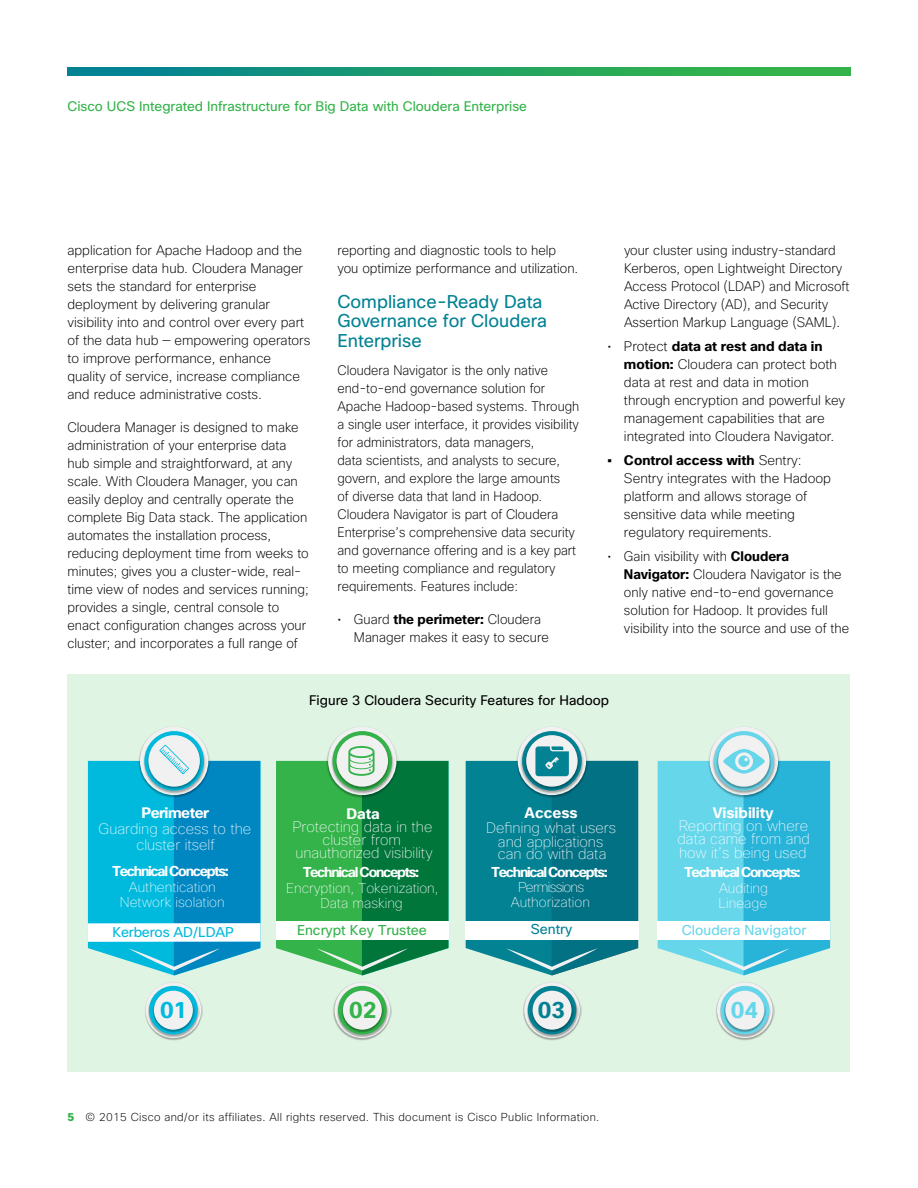
<style>
.page{position:relative;width:918px;height:1188px;background:#fff}
.page>*{position:absolute;margin:0;border:0;box-sizing:border-box;transform-origin:0 0}
.t1{font:700 22.8px "Cisco Sans";color:#00bade}
.t2{font:700 22.8px "Cisco Sans";color:#33b34a}
.t3{font:700 22.8px "Cisco Sans";color:#038294}
.t4{font:700 22.8px "Cisco Sans";color:#66d6eb}
.t5{font:18px/19.5px "Cisco Sans";color:#038294}
.t6{font:100 14.85px/13.2px "Cisco Sans";color:#fff;text-align:center}
.t7{font:700 14.85px "Cisco Sans";color:#fff}
.t8{font:700 14.85px "Cisco Sans";letter-spacing:-.035em;color:#fff}
.t9{font:100 13.95px/15.1px "Cisco Sans";color:#fff;text-align:center}
.t10{font:700 13.95px "Cisco Sans";letter-spacing:-.09em;color:#fff}
.t11{font:13.95px "Cisco Sans";color:#33b34a}
.t12{font:13.95px "Cisco Sans";color:#66d6eb}
.t13{font:13.95px "Cisco Sans";letter-spacing:-.015em;color:#00bade}
.t14{font:13.95px "Cisco Sans";color:#038294}
.t15{font:200 13.5px/18px "Cisco Sans";color:#000}
.t16{font:200 13.5px/18px "Cisco Sans";color:#000;scale:.95 1}
.t17{font:13.5px "Cisco Sans";color:#33b34a}
.t18{font:13.5px "Cisco Sans";color:#000}
.t19{font:200 11.25px "Cisco Sans";letter-spacing:.025em;color:#000}
.s1{font-weight:700}
.s2{font-weight:800;color:#33b34a}
</style>
<div class="page">
<svg style="left:68px;top:68px;width:782px;height:8px;background:#1d9d6a"></svg>
<div style="left:68px;top:674px;width:782px;height:398px;background:#e0f4e4"></div>
<img style="left:145px;top:983px;width:58px;height:58px">
<svg style="left:146px;top:982px;width:55px;height:56px"></svg>
<img style="left:148px;top:985px;width:51px;height:52px">
<div style="left:149px;top:986px;width:49px;height:48px;background:#00bade;border-radius:50%"></div>
<img style="left:153px;top:990px;width:41px;height:42px">
<div style="left:154px;top:991px;width:39px;height:39px;background:#f1f1f1;border-radius:50%"></div>
<img style="left:333px;top:982px;width:59px;height:59px">
<svg style="left:334px;top:982px;width:56px;height:56px"></svg>
<img style="left:337px;top:985px;width:51px;height:52px">
<svg style="left:338px;top:986px;width:49px;height:48px"></svg>
<img style="left:341px;top:990px;width:42px;height:42px">
<div style="left:343px;top:991px;width:39px;height:39px;background:#f1f1f1;border-radius:50%"></div>
<img style="left:523px;top:982px;width:58px;height:59px">
<svg style="left:524px;top:982px;width:56px;height:56px"></svg>
<img style="left:526px;top:985px;width:52px;height:52px">
<div style="left:528px;top:986px;width:48px;height:48px;background:#038294;border-radius:50%"></div>
<img style="left:531px;top:990px;width:42px;height:42px">
<div style="left:533px;top:991px;width:39px;height:39px;background:#f1f1f1;border-radius:50%"></div>
<img style="left:716px;top:982px;width:58px;height:59px">
<svg style="left:717px;top:982px;width:56px;height:56px"></svg>
<img style="left:719px;top:985px;width:52px;height:52px">
<div style="left:721px;top:986px;width:48px;height:48px;background:#66d6eb;border-radius:50%"></div>
<img style="left:724px;top:990px;width:42px;height:42px">
<div style="left:725px;top:991px;width:39px;height:39px;background:#f1f1f1;border-radius:50%"></div>
<img style="left:143px;top:730px;width:62px;height:15px">
<img style="left:146px;top:734px;width:56px;height:11px">
<div style="left:148px;top:735px;width:52px;height:52px;background:#f1f1f1;border-radius:50%"></div>
<img style="left:331px;top:730px;width:63px;height:16px">
<img style="left:334px;top:734px;width:56px;height:12px">
<div style="left:337px;top:735px;width:51px;height:52px;background:#f1f1f1;border-radius:50%"></div>
<img style="left:521px;top:730px;width:63px;height:16px">
<img style="left:524px;top:734px;width:56px;height:12px">
<div style="left:526px;top:735px;width:52px;height:52px;background:#f1f1f1;border-radius:50%"></div>
<img style="left:712px;top:730px;width:64px;height:19px">
<img style="left:716px;top:734px;width:56px;height:15px">
<div style="left:718px;top:735px;width:52px;height:52px;background:#f1f1f1;border-radius:50%"></div>
<svg style="left:88px;top:745px;width:172px;height:230px;background:#39b5d6"></svg>
<svg style="left:276px;top:746px;width:173px;height:229px;background:#4cac6c"></svg>
<svg style="left:466px;top:746px;width:172px;height:229px;background:#3795a1"></svg>
<svg style="left:658px;top:749px;width:172px;height:226px;background:#6ccfe4"></svg>
<p class="t17" style="left:68px;top:98px;width:461px">Cisco UCS Integrated Infrastructure for Big Data with Cloudera Enterprise</p>
<p class="t15" style="left:68px;top:241px;width:245px">application for Apache Hadoop and the enterprise data hub. Cloudera Manager sets the standard for enterprise deployment by delivering granular visibility into and control over every part of the data hub — empowering operators to improve performance, enhance quality of service, increase compliance and reduce administrative costs.</p>
<p class="t15" style="left:68px;top:418px;width:243px">Cloudera Manager is designed to make administration of your enterprise data hub simple and straightforward, at any scale. With Cloudera Manager, you can easily deploy and centrally operate the complete Big Data stack. The application automates the installation process, reducing deployment time from weeks to minutes; gives you a cluster-wide, real&shy;time view of nodes and services running; provides a single, central console to enact configuration changes across your cluster; and incorporates a full range of</p>
<p class="t15" style="left:338px;top:241px;width:242px">reporting and diagnostic tools to help you optimize performance and utilization.</p>
<h2 class="t5" style="left:338px;top:292px;width:211px">Compliance-Ready Data<br>Governance for Cloudera<br>Enterprise</h2>
<p class="t16" style="left:338px;top:361px;width:256px">Cloudera Navigator is the only native end-to-end governance solution for Apache Hadoop-based systems. Through a single user interface, it provides visibility for administrators, data managers,<br>data scientists, and analysts to secure, govern, and explore the large amounts<br>of diverse data that land in Hadoop.<br>Cloudera Navigator is part of Cloudera Enterprise’s comprehensive data security and governance offering and is a key part to meeting compliance and regulatory requirements. Features include:</p>
<p class="t15" style="left:354px;top:610px;width:196px;text-indent:-16px">• Guard <span class="s1">the perimeter:</span> Cloudera<br>Manager makes it easy to secure</p>
<p class="t15" style="left:624px;top:241px;width:227px">your cluster using industry-standard Kerberos, open Lightweight Directory Access Protocol (LDAP) and Microsoft Active Directory (AD), and Security Assertion Markup Language (SAML).</p>
<p class="t15" style="left:624px;top:337px;width:223px;text-indent:-16px">• Protect <span class="s1">data at rest and data in motion:</span> Cloudera can protect both data at rest and data in motion through encryption and powerful key management capabilities that are integrated into Cloudera Navigator.</p>
<p class="t15" style="left:624px;top:451px;width:208px;text-indent:-16px"><span class="s1">• Control access with</span> Sentry:<br>Sentry integrates with the Hadoop platform and allows storage of sensitive data while meeting regulatory requirements.</p>
<p class="t15" style="left:624px;top:547px;width:227px;text-indent:-16px">• Gain visibility with <span class="s1">Cloudera Navigator:</span> Cloudera Navigator is the only native end-to-end governance solution for Hadoop. It provides full visibility into the source and use of the</p>
<p class="t18" style="left:309px;top:692px;width:301px">Figure 3 Cloudera Security Features for Hadoop</p>
<p class="t8" style="left:141px;top:803px;width:69px">Perimeter</p>
<p class="t6" style="left:99px;top:821px;width:154px;line-height:16.2px">Guarding access to the cluster itself</p>
<p class="t10" style="left:113px;top:863px;width:118px">Technical Concepts:</p>
<p class="t9" style="left:120px;top:879px;width:106px">Authentication<br>Network isolation</p>
<p class="t7" style="left:346px;top:804px;width:35px">Data</p>
<p class="t6" style="left:292px;top:820px;width:142px">Protecting data in the cluster from unauthorized visibility</p>
<p class="t10" style="left:303px;top:864px;width:118px">Technical Concepts:</p>
<p class="t9" style="left:286px;top:880px;width:154px">Encryption, Tokenization,<br>Data masking</p>
<p class="t7" style="left:525px;top:803px;width:55px">Access</p>
<p class="t6" style="left:486px;top:820px;width:132px;line-height:14px">Defining what users and applications</p>
<p class="t10" style="left:492px;top:863px;width:118px">Technical Concepts:</p>
<p class="t9" style="left:511px;top:879px;width:81px">Permissions<br>Authorization</p>
<p class="t6" style="left:498px;top:847px;width:110px">can do with data</p>
<p class="t7" style="left:713px;top:803px;width:63px">Visibility</p>
<p class="t6" style="left:678px;top:819px;width:134px;text-align:left">Reporting on where data came from and how it’s being used</p>
<p class="t10" style="left:684px;top:864px;width:118px">Technical Concepts:</p>
<p class="t9" style="left:719px;top:880px;width:51px;text-align:left">Auditing<br>Lineage</p>
<p class="t13" style="left:112px;top:923px;width:123px">Kerberos AD/LDAP</p>
<p class="t11" style="left:297px;top:921px;width:131px">Encrypt Key Trustee</p>
<p class="t14" style="left:531px;top:920px;width:43px">Sentry</p>
<p class="t12" style="left:682px;top:921px;width:126px">Cloudera Navigator</p>
<h1 class="t1" style="left:160px;top:995px;width:29px">01</h1>
<h1 class="t2" style="left:349px;top:995px;width:29px">02</h1>
<h1 class="t3" style="left:538px;top:995px;width:29px">03</h1>
<h1 class="t4" style="left:731px;top:996px;width:29px">04</h1>
<p class="t19" style="left:68px;top:1109px;width:533px"><span class="s2">5</span> © 2015 Cisco and/or its affiliates. All rights reserved. This document is Cisco Public Information.</p>
</div>
